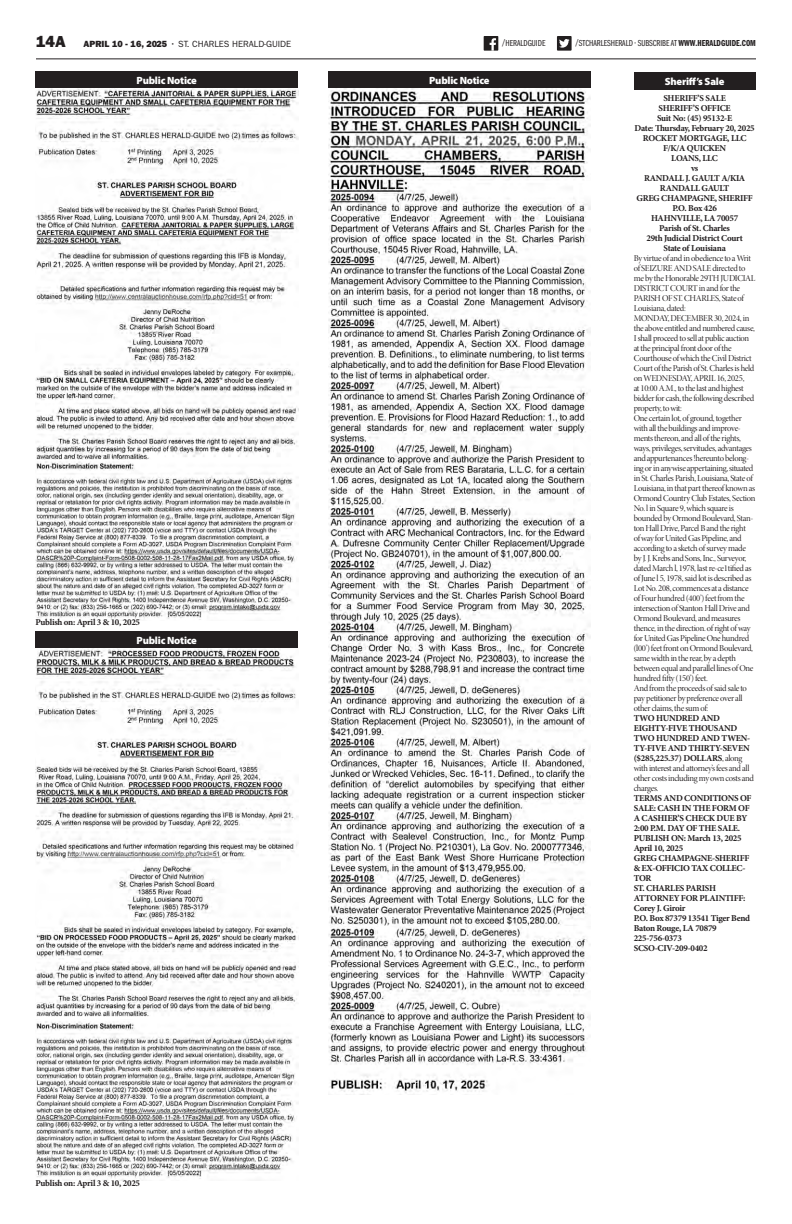
<style>
.page{position:relative;width:792px;height:1224px;background:#fff}
.page>*{position:absolute;margin:0;border:0;box-sizing:border-box;transform-origin:0 0}
.t1{font:900 10.5px "Myriad Pro";letter-spacing:-.02em;color:#fff}
.t2{font:9px/10px "Minion Pro Disp";letter-spacing:-.035em;color:#231f20}
.t3{font:700 9px/10px "Minion Pro";letter-spacing:-.03em;color:#231f20}
.t4{font:9px "ITC Franklin Gothic Std Bk Cp";color:#231f20}
.t5{font:9px "ITC Franklin Gothic Std";color:#231f20}
.s1{font-family:"ITC Franklin Gothic Std Hvy";font-size:16px}
.s2{font-family:"ITC Franklin Gothic Std Hvy"}
.s3{font-family:"ITC Franklin Gothic Std Dm Cp"}
.s4{font-family:"Minion Pro Disp";font-weight:400}
</style>
<div class="page">
<div style="left:484px;top:36px;width:14px;height:15px;background:#211e1e"></div>
<svg style="left:490px;top:38px;width:6px;height:13px"></svg>
<div style="left:557px;top:36px;width:15px;height:15px;background:#231f20"></div>
<svg style="left:559px;top:39px;width:11px;height:9px"></svg>
<hr style="left:36px;top:58px;width:720px;height:1px;background:#231f20">
<div style="left:35px;top:71px;width:263px;height:18px;background:#231f20"></div>
<img style="left:35px;top:89px;width:263px;height:371px">
<svg style="left:35px;top:461px;width:263px;height:160px"></svg>
<div style="left:35px;top:631px;width:263px;height:18px;background:#231f20"></div>
<img style="left:35px;top:649px;width:263px;height:368px">
<svg style="left:35px;top:1021px;width:263px;height:160px"></svg>
<div style="left:634px;top:72px;width:122px;height:18px;background:#231f20"></div>
<div style="left:328px;top:71px;width:263px;height:18px;background:#231f20"></div>
<img style="left:328px;top:89px;width:263px;height:837px">
<svg style="left:328px;top:926px;width:263px;height:167px"></svg>
<p class="t5" style="left:36px;top:39px;width:257px"><span class="s1">14A</span> <span class="s2">APRIL 10 - 16, 2025</span> • ST. CHARLES HERALD-GUIDE</p>
<p class="t4" style="left:502px;top:38px;width:45px">/HERALDGUIDE</p>
<p class="t4" style="left:575px;top:39px;width:182px">/STCHARLESHERALD • SUBSCRIBE AT <span class="s3">WWW.HERALDGUIDE.COM</span></p>
<p class="t1" style="left:137px;top:73px;width:62px">Public Notice</p>
<p class="t1" style="left:429px;top:73px;width:62px">Public Notice</p>
<p class="t1" style="left:665px;top:74px;width:61px">Sheriff’s Sale</p>
<p class="t3" style="left:635px;top:93px;width:122px;text-align:center">SHERIFF’S SALE<br>SHERIFF’S OFFICE<br>Suit No: (45) 95132-E<br>Date: Thursday, February 20, 2025<br>ROCKET MORTGAGE, LLC<br>F/K/A QUICKEN<br>LOANS, LLC<br>vs<br>RANDALL J. GAULT A/KIA<br>RANDALL GAULT<br>GREG CHAMPAGNE, SHERIFF<br>P.O. Box 426<br>HAHNVILLE, LA 70057<br>Parish of St. Charles<br>29th Judicial District Court<br>State of Louisiana</p>
<p class="t2" style="left:634px;top:253px;width:123px">By virtue of and in obedience to a Writ of SEIZURE AND SALE directed to me by the Honorable 29TH JUDICIAL DISTRICT COURT in and for the PARISH OF ST. CHARLES, State of Louisiana, dated:<br>MONDAY, DECEMBER 30, 2024, in the above entitled and numbered cause, I shall proceed to sell at public auction at the principal front door of the Courthouse of which the Civil District Court of the Parish of St. Charles is held on WEDNESDAY, APRIL 16, 2025,<br>at 10:00 A.M., to the last and highest bidder for cash, the following described property, to wit:<br>One certain lot, of ground, together with all the buildings and improve&shy;ments thereon, and all of the rights, ways, privileges, servitudes, advantages and appurtenances !hereunto belong&shy;ing or in anywise appertaining, situated in St. Charles Parish, Louisiana, State of Louisiana, in that part thereof known as Ormond Country Club Estates, Section No. l in Square 9, which square is bounded by Ormond Boulevard, Stan&shy;ton Hall Drive, Parcel B and the right<br>of way for United Gas Pipeline, and according to a sketch of survey made by J. J. Krebs and Sons, Inc., Surveyor, dated March l, 1978, last re-ce1tified as of June l 5, 1978, said lot is described as Lot No. 208, commences at a distance of Four hundred (400’) feet from the intersection of Stanton Hall Drive and Ormond Boulevard, and measures thence, in the direction. of right of way for United Gas Pipeline One hundred (l00’) feet front on Ormond Boulevard, same width in the rear, by a depth between equal and parallel lines of One hundred fifty (150’) feet.<br>And from the proceeds of said sale to pay petitioner by preference over all other claims, the sum of:</p>
<p class="t3" style="left:634px;top:713px;width:118px">TWO HUNDRED AND<br>EIGHTY-FIVE THOUSAND<br>TWO HUNDRED AND TWEN-<br>TY-FIVE AND THIRTY-SEVEN ($285,225.37) DOLLARS<span class="s4">, along</span></p>
<p class="t2" style="left:634px;top:763px;width:122px">with interest and attorney’s fees and all other costs including my own costs and charges.</p>
<p class="t3" style="left:634px;top:793px;width:119px">TERMS AND CONDITIONS OF<br>SALE: CASH IN THE FORM OF<br>A CASHIER’S CHECK DUE BY<br>2:00 P.M. DAY OF THE SALE.<br>PUBLISH ON: March 13, 2025<br>April 10, 2025<br>GREG CHAMPAGNE-SHERIFF &amp; EX-OFFICIO TAX COLLEC-<br>TOR<br>ST. CHARLES PARISH<br>ATTORNEY FOR PLAINTIFF:<br>Corey J. Giroir<br>P.O. Box 87379 13541 Tiger Bend<br>Baton Rouge, LA 70879<br>225-756-0373<br>SCSO-CIV-209-0402</p>
<p class="t3" style="left:35px;top:617px;width:106px">Publish on: April 3 &amp; 10, 2025</p>
<p class="t1" style="left:137px;top:633px;width:62px">Public Notice</p>
<p class="t3" style="left:35px;top:1178px;width:106px">Publish on: April 3 &amp; 10, 2025</p>
</div>
